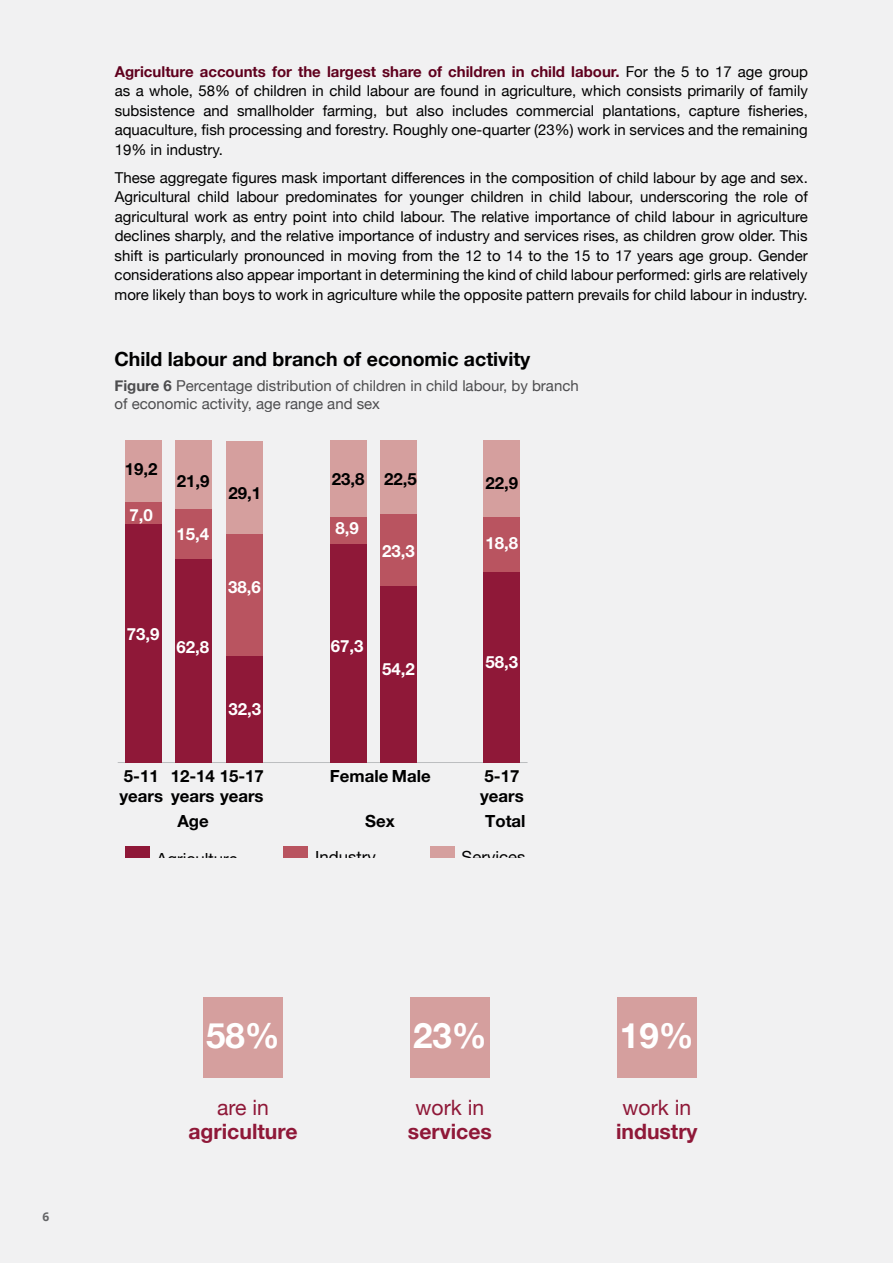
<style>
.page{position:relative;width:893px;height:1263px;background:#f1f1f2}
.page>*{position:absolute;margin:0;border:0;box-sizing:border-box;transform-origin:0 0}
.t1{font:700 34.95px "Helvetica Neue";color:#fff}
.t2{font:700 21.15px "Helvetica Neue";color:#8f1838}
.t3{font:21.15px "Helvetica Neue";color:#8f1838}
.t4{font:700 19.5px "Helvetica Neue";color:#000}
.t5{font:700 16.8px/20.1px "Helvetica Neue";color:#000}
.t6{font:700 16.8px "Helvetica Neue";color:#fff}
.t7{font:16.8px "Helvetica Neue";color:#000}
.t8{font:15px/19.5px "Helvetica Neue";color:#000;text-align:justify}
.t9{font:15px/18px "Helvetica Neue";color:#4d4d4f}
.t10{font:700 12px "Open Sans";color:#636466}
.s1{font-weight:700;color:#5f001d}
.s2{font-weight:700}
</style>
<div class="page">
<div style="left:203px;top:997px;width:80px;height:80px;background:#d59f9e"></div>
<div style="left:410px;top:997px;width:80px;height:80px;background:#d59f9e"></div>
<div style="left:430px;top:846px;width:24px;height:12px;background:#d59f9e"></div>
<div style="left:283px;top:846px;width:25px;height:12px;background:#b95460"></div>
<div style="left:125px;top:846px;width:24px;height:12px;background:#8f1838"></div>
<hr style="left:118px;top:762px;width:410px;height:1px;background:#bcbec0">
<div style="left:483px;top:572px;width:37px;height:190px;background:#8f1838"></div>
<div style="left:380px;top:586px;width:37px;height:176px;background:#8f1838"></div>
<div style="left:330px;top:543px;width:37px;height:219px;background:#8f1838"></div>
<div style="left:226px;top:656px;width:37px;height:106px;background:#8f1838"></div>
<div style="left:175px;top:558px;width:37px;height:204px;background:#8f1838"></div>
<div style="left:125px;top:524px;width:37px;height:238px;background:#8f1838"></div>
<div style="left:483px;top:517px;width:37px;height:55px;background:#b95460"></div>
<div style="left:380px;top:514px;width:37px;height:72px;background:#b95460"></div>
<div style="left:330px;top:513px;width:37px;height:30px;background:#b95460"></div>
<div style="left:226px;top:534px;width:37px;height:122px;background:#b95460"></div>
<div style="left:175px;top:509px;width:37px;height:49px;background:#b95460"></div>
<div style="left:125px;top:502px;width:37px;height:22px;background:#b95460"></div>
<div style="left:483px;top:440px;width:37px;height:77px;background:#d59f9e"></div>
<div style="left:380px;top:440px;width:37px;height:74px;background:#d59f9e"></div>
<div style="left:330px;top:440px;width:37px;height:77px;background:#d59f9e"></div>
<div style="left:226px;top:441px;width:37px;height:93px;background:#d59f9e"></div>
<div style="left:175px;top:440px;width:37px;height:69px;background:#d59f9e"></div>
<div style="left:125px;top:441px;width:37px;height:61px;background:#d59f9e"></div>
<div style="left:617px;top:997px;width:80px;height:80px;background:#d59f9e"></div>
<p class="t10" style="left:43px;top:1208px;width:8px">6</p>
<p class="t8" style="left:115px;top:62px;width:695px"><span class="s1">Agriculture accounts for the largest share of children in child labour.</span> For the 5 to 17 age group as a whole, 58% of children in child labour are found in agriculture, which consists primarily of family subsistence and smallholder farming, but also includes commercial plantations, capture fisheries, aquaculture, fish processing and forestry. Roughly one-quarter (23%) work in services and the remaining 19% in industry.</p>
<p class="t8" style="left:115px;top:168px;width:695px">These aggregate figures mask important differences in the composition of child labour by age and sex.<br>Agricultural child labour predominates for younger children in child labour, underscoring the role of agricultural work as entry point into child labour. The relative importance of child labour in agriculture declines sharply, and the relative importance of industry and services rises, as children grow older. This shift is particularly pronounced in moving from the 12 to 14 to the 15 to 17 years age group. Gender considerations also appear important in determining the kind of child labour performed: girls are relatively more likely than boys to work in agriculture while the opposite pattern prevails for child labour in industry.</p>
<h3 class="t4" style="left:114px;top:347px;width:417px">Child labour and branch of economic activity</h3>
<p class="t9" style="left:114px;top:376px;width:466px"><span class="s2">Figure 6</span> Percentage distribution of children in child labour, by branch of economic activity, age range and sex</p>
<p class="t5" style="left:125px;top:459px;width:34px">19,2</p>
<p class="t6" style="left:130px;top:504px;width:25px">7,0</p>
<p class="t5" style="left:177px;top:471px;width:34px">21,9</p>
<p class="t6" style="left:176px;top:523px;width:34px">15,4</p>
<p class="t6" style="left:127px;top:623px;width:34px">73,9</p>
<p class="t6" style="left:176px;top:637px;width:34px">62,8</p>
<p class="t5" style="left:228px;top:482px;width:34px">29,1</p>
<p class="t6" style="left:228px;top:577px;width:34px">38,6</p>
<p class="t6" style="left:228px;top:698px;width:34px">32,3</p>
<p class="t5" style="left:332px;top:469px;width:34px">23,8</p>
<p class="t6" style="left:336px;top:518px;width:25px">8,9</p>
<p class="t5" style="left:384px;top:469px;width:34px">22,5</p>
<p class="t5" style="left:486px;top:472px;width:34px">22,9</p>
<p class="t6" style="left:382px;top:541px;width:34px">23,3</p>
<p class="t6" style="left:486px;top:532px;width:34px">18,8</p>
<p class="t6" style="left:331px;top:635px;width:34px">67,3</p>
<p class="t6" style="left:382px;top:659px;width:34px">54,2</p>
<p class="t6" style="left:486px;top:651px;width:34px">58,3</p>
<p class="t5" style="left:171px;top:765px;width:95px">12-14 15-17</p>
<p class="t5" style="left:330px;top:765px;width:102px">Female Male</p>
<p class="t5" style="left:171px;top:786px;width:94px">years years</p>
<p class="t5" style="left:119px;top:765px;width:45px">5-11 years</p>
<p class="t5" style="left:480px;top:765px;width:45px">5-17 years</p>
<p class="t5" style="left:177px;top:810px;width:33px">Age</p>
<p class="t5" style="left:365px;top:810px;width:31px">Sex</p>
<p class="t5" style="left:485px;top:810px;width:42px">Total</p>
<p class="t7" style="left:157px;top:849px;width:83px">Agriculture</p>
<p class="t7" style="left:315px;top:847px;width:62px">Industry</p>
<p class="t7" style="left:462px;top:847px;width:66px">Services</p>
<h1 class="t1" style="left:206px;top:1013px;width:75px">58%</h1>
<h1 class="t1" style="left:413px;top:1013px;width:75px">23%</h1>
<h1 class="t1" style="left:620px;top:1013px;width:75px">19%</h1>
<h2 class="t3" style="left:217px;top:1095px;width:53px">are in</h2>
<h2 class="t2" style="left:188px;top:1118px;width:110px">agriculture</h2>
<h2 class="t3" style="left:416px;top:1095px;width:70px">work in</h2>
<h2 class="t2" style="left:408px;top:1118px;width:85px">services</h2>
<h2 class="t3" style="left:622px;top:1095px;width:70px">work in</h2>
<h2 class="t2" style="left:616px;top:1118px;width:83px">industry</h2>
</div>
